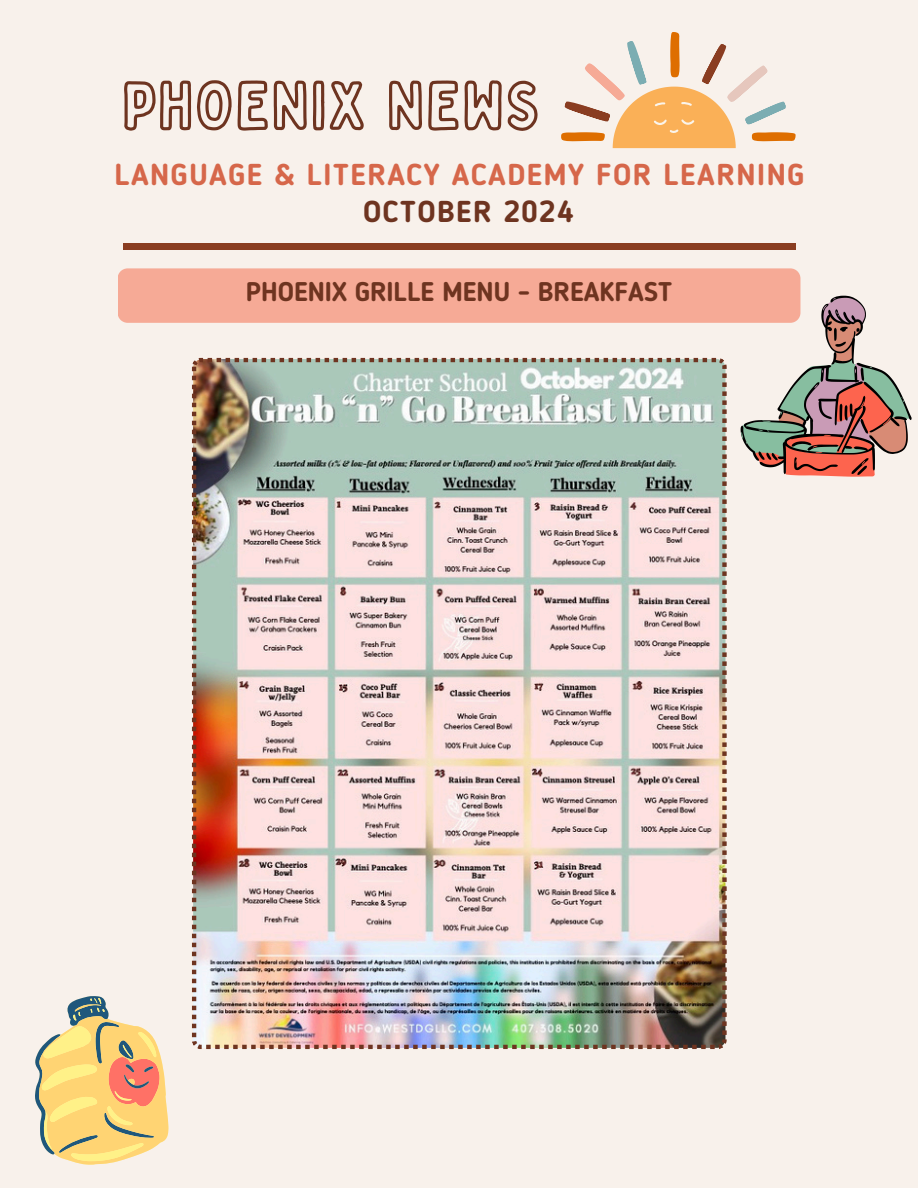
<style>
.page{position:relative;width:918px;height:1188px;background:#f8f1eb}
.page>*{position:absolute;margin:0;border:0;box-sizing:border-box;transform-origin:0 0}
.t1{font:700 30px "Blogger Sans";letter-spacing:.05em;color:#d6674a}
.t2{font:700 30px "Blogger Sans";letter-spacing:.05em;color:#6e3420}
.t3{font:700 26.85px "Blogger Sans";color:#6e3420}
</style>
<div class="page">
<svg style="left:561px;top:32px;width:234px;height:116px"></svg>
<div style="left:123px;top:243px;width:672px;height:6px;background:#8a3d21"></div>
<svg style="left:35px;top:996px;width:133px;height:169px"></svg>
<svg style="left:118px;top:268px;width:794px;height:209px"></svg>
<svg style="left:124px;top:80px;width:414px;height:51px"></svg>
<img style="left:192px;top:358px;width:535px;height:691px">
<h2 class="t1" style="left:114px;top:162px;width:691px">LANGUAGE &amp; LITERACY ACADEMY FOR LEARNING</h2>
<h1 class="t2" style="left:363px;top:200px;width:212px">OCTOBER 2024</h1>
<p class="t3" style="left:246px;top:281px;width:428px">PHOENIX GRILLE MENU - BREAKFAST</p>
</div>
